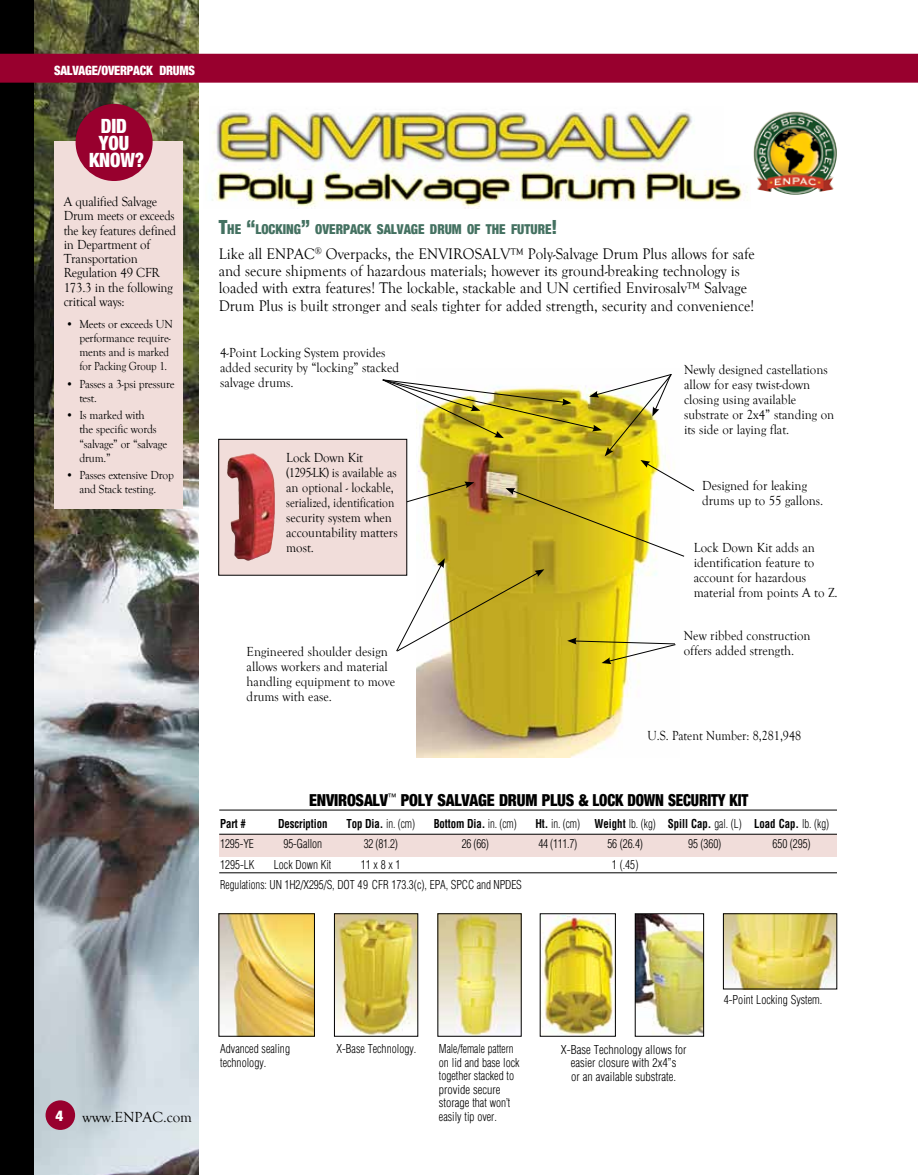
<style>
.page{position:relative;width:918px;height:1175px;background:#fff}
.page>*{position:absolute;margin:0;border:0;box-sizing:border-box;transform-origin:0 0}
.t1{font:900 condensed 19.65px "Helvetica Neue";color:#fff;scale:.95 1}
.t2{font:900 condensed 16.5px "Helvetica Neue";letter-spacing:-.01em;color:#000;scale:.96 1}
.t3{font:15.75px/17.2px "Goudy Old Style T";color:#000;scale:.95 1}
.t4{font:15px "Goudy Old Style T";color:#000}
.t5{font:900 condensed 15px "Helvetica Neue";color:#fff}
.t6{font:900 condensed 13.65px "Helvetica Neue";color:#447161;scale:.95 1}
.t7{font:13.5px/15px "Goudy Old Style T";color:#000;scale:.95 1}
.t8{font:13.5px "Goudy Old Style T";color:#000;scale:.9 1}
.t9{font:900 condensed 12.75px "Helvetica Neue";letter-spacing:-.015em;color:#fff;scale:.95 1}
.t10{font:300 condensed 12px/13.5px "Helvetica";color:#000;scale:.9 1}
.t11{font:12px/14.2px "Goudy Old Style T";letter-spacing:-.015em;color:#000;scale:.95 1}
.t12{font:300 condensed 12px "Helvetica";color:#000;scale:.94 1}
.t13{font:300 condensed 12px/13.5px "Helvetica";color:#000;text-align:center}
.t14{font:300 condensed 12px/13.5px "Helvetica";color:#000;scale:.95 1}
.t15{font:700 condensed 12px "Helvetica";letter-spacing:-.01em;color:#000;scale:.9 1}
.s1{font-size:19.5px}
.s2{font-weight:300}
.s3{font-weight:700}
</style>
<div class="page">
<img style="left:33px;top:0;width:166px;height:1174px">
<div style="left:0;top:0;width:33px;height:1174px;background:#000"></div>
<div style="left:46px;top:1100px;width:29px;height:29px;background:#98002e;border-radius:50%"></div>
<div style="left:0;top:53px;width:918px;height:30px;background:#98002e"></div>
<img style="left:753px;top:111px;width:84px;height:84px">
<img style="left:417px;top:664px;width:223px;height:93px">
<img style="left:221px;top:915px;width:92px;height:119px">
<div style="left:219px;top:913px;width:96px;height:123px;border:1px solid #000"></div>
<img style="left:336px;top:915px;width:80px;height:119px">
<div style="left:334px;top:913px;width:84px;height:123px;border:1px solid #000"></div>
<img style="left:440px;top:915px;width:79px;height:119px">
<img style="left:725px;top:915px;width:110px;height:72px">
<div style="left:723px;top:913px;width:114px;height:76px;border:1px solid #000"></div>
<img style="left:637px;top:915px;width:65px;height:119px">
<div style="left:635px;top:913px;width:69px;height:123px;border:1px solid #000"></div>
<img style="left:542px;top:915px;width:72px;height:119px">
<div style="left:540px;top:913px;width:76px;height:123px;border:1px solid #000"></div>
<div style="left:54px;top:142px;width:129px;height:367px;background:#f1ddda"></div>
<div style="left:76px;top:104px;width:77px;height:77px;background:#98002e;border-radius:50%"></div>
<img style="left:212px;top:169px;width:536px;height:39px">
<img style="left:212px;top:112px;width:482px;height:57px">
<div style="left:219px;top:833px;width:618px;height:23px;background:#f1ddda"></div>
<hr style="left:219px;top:809px;width:618px;height:1px;background:#000">
<hr style="left:219px;top:833px;width:618px;height:1px;background:#000">
<hr style="left:219px;top:872px;width:618px;height:1px;background:#000">
<svg style="left:382px;top:374px;width:313px;height:290px"></svg>
<div style="left:219px;top:439px;width:188px;height:136px;background:#f1ddda"></div>
<div style="left:218px;top:439px;width:189px;height:136px;border:1px solid #000"></div>
<img style="left:227px;top:453px;width:48px;height:108px">
<p class="t9" style="left:54px;top:62px;width:150px">SALVAGE/OVERPACK DRUMS</p>
<h1 class="t1" style="left:101px;top:113px;width:10px">DID</h1>
<h1 class="t1" style="left:99px;top:131px;width:12px">YOU</h1>
<h1 class="t1" style="left:89px;top:148px;width:60px">KNOW?</h1>
<p class="t7" style="left:64px;top:195px;width:120px;line-height:14.2px">A qualified Salvage<br>Drum meets or exceeds the key features defined in Department of<br>Transportation<br>Regulation 49 CFR<br>173.3 in the following critical ways:</p>
<p class="t11" style="left:79px;top:317px;width:100px;text-indent:-13px">• Meets or exceeds UN performance require&shy;ments and is marked for Packing Group 1.</p>
<p class="t11" style="left:79px;top:377px;width:102px;text-indent:-13px">• Passes a 3-psi pressure test.</p>
<p class="t11" style="left:79px;top:408px;width:94px;text-indent:-13px">• Is marked with<br>the specific words “salvage” or “salvage drum.”</p>
<p class="t11" style="left:66px;top:468px;width:115px;text-align:center">• Passes extensive Drop and Stack testing.</p>
<p class="t6" style="left:219px;top:221px;width:358px"><span class="s1">T</span>HE <span class="s1">“</span>LOCKING<span class="s1">”</span> OVERPACK SALVAGE DRUM OF THE FUTURE<span class="s1">!</span></p>
<p class="t3" style="left:219px;top:245px;width:566px">Like all ENPAC<sup>®</sup> Overpacks, the ENVIROSALV™ Poly-Salvage Drum Plus allows for safe and secure shipments of hazardous materials; however its ground-breaking technology is loaded with extra features! The lockable, stackable and UN certified Envirosalv™ Salvage Drum Plus is built stronger and seals tighter for added strength, security and convenience!</p>
<p class="t7" style="left:220px;top:345px;width:190px">4-Point Locking System provides added security by “locking” stacked salvage drums.</p>
<p class="t7" style="left:684px;top:362px;width:160px">Newly designed castellations allow for easy twist-down closing using available substrate or 2x4” standing on its side or laying flat.</p>
<p class="t7" style="left:286px;top:450px;width:119px">Lock Down Kit (1295-LK) is available as an optional - lockable, serialized, identification security system when accountability matters most.</p>
<p class="t7" style="left:247px;top:644px;width:158px">Engineered shoulder design allows workers and material handling equipment to move drums with ease.</p>
<p class="t7" style="left:702px;top:478px;width:129px">Designed for leaking drums up to 55 gallons.</p>
<p class="t7" style="left:694px;top:541px;width:153px">Lock Down Kit adds an identification feature to account for hazardous material from points A to Z.</p>
<p class="t7" style="left:684px;top:628px;width:135px">New ribbed construction offers added strength.</p>
<p class="t8" style="left:647px;top:728px;width:172px">U.S. Patent Number: 8,281,948</p>
<p class="t2" style="left:309px;top:789px;width:459px">ENVIROSALV<sup>™</sup> POLY SALVAGE DRUM PLUS &amp; LOCK DOWN SECURITY KIT</p>
<p class="t15" style="left:220px;top:816px;width:30px">Part #</p>
<p class="t15" style="left:278px;top:816px;width:56px">Description</p>
<p class="t15" style="left:346px;top:816px;width:78px">Top Dia. <span class="s2">in. (cm)</span></p>
<p class="t15" style="left:434px;top:816px;width:94px">Bottom Dia. <span class="s2">in. (cm)</span></p>
<p class="t10" style="left:535px;top:817px;width:328px"><span class="s3">Ht.</span> in. (cm) <span class="s3">Weight</span> lb. (kg) <span class="s3">Spill Cap.</span> gal. (L) <span class="s3">Load Cap.</span> lb. (kg)</p>
<p class="t12" style="left:220px;top:837px;width:37px">1295-YE</p>
<p class="t12" style="left:283px;top:837px;width:43px">95-Gallon</p>
<p class="t12" style="left:364px;top:837px;width:38px">32 (81.2)</p>
<p class="t12" style="left:462px;top:837px;width:30px">26 (66)</p>
<p class="t12" style="left:538px;top:837px;width:43px">44 (111.7)</p>
<p class="t12" style="left:607px;top:837px;width:39px">56 (26.4)</p>
<p class="t12" style="left:688px;top:837px;width:37px">95 (360)</p>
<p class="t12" style="left:773px;top:837px;width:42px">650 (295)</p>
<p class="t12" style="left:220px;top:857px;width:38px">1295-LK</p>
<p class="t12" style="left:274px;top:857px;width:63px">Lock Down Kit</p>
<p class="t12" style="left:361px;top:857px;width:44px">11 x 8 x 1</p>
<p class="t12" style="left:612px;top:857px;width:30px">1 (.45)</p>
<p class="t10" style="left:220px;top:877px;width:337px">Regulations: UN 1H2/X295/S, DOT 49 CFR 173.3(c), EPA, SPCC and NPDES</p>
<p class="t5" style="left:56px;top:1106px;width:9px">4</p>
<p class="t4" style="left:83px;top:1108px;width:111px">www.ENPAC.com</p>
<p class="t14" style="left:220px;top:1042px;width:75px">Advanced sealing technology.</p>
<p class="t10" style="left:439px;top:1042px;width:91px">Male/female pattern on lid and base lock together stacked to provide secure storage that won’t easily tip over.</p>
<p class="t14" style="left:336px;top:1042px;width:86px">X-Base Technology.</p>
<p class="t13" style="left:561px;top:1042px;width:127px">X-Base Technology allows for easier closure with 2x4”s<br>or an available substrate.</p>
<p class="t14" style="left:724px;top:993px;width:105px">4-Point Locking System.</p>
</div>
